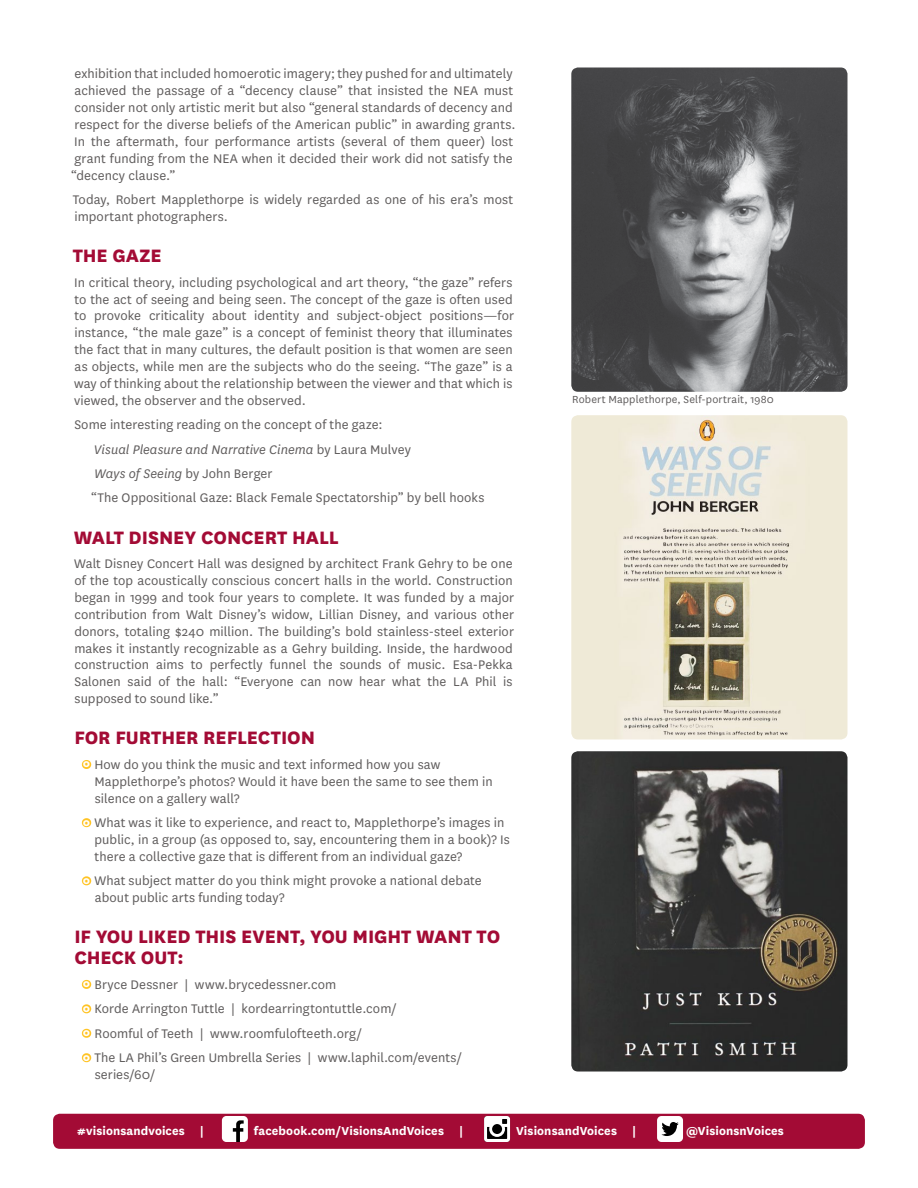
<style>
.page{position:relative;width:918px;height:1188px;background:#fff}
.page>*{position:absolute;margin:0;border:0;box-sizing:border-box;transform-origin:0 0}
.t1{font:800 21px/21px "National";letter-spacing:-.005em;color:#a30b35}
.t2{font:14.55px/17px "National";letter-spacing:.005em;color:#5f5c5c}
.t3{font:700 13.5px "National";letter-spacing:.01em;color:#fff}
.t4{font:12px "National";letter-spacing:.015em;color:#5f5c5c}
.s1{font-style:italic}
.s2{font-family:"Neutraface Text";font-weight:700;font-size:13.5px;color:#fff}
</style>
<div class="page">
<svg style="left:81px;top:760px;width:11px;height:9px"></svg>
<svg style="left:81px;top:818px;width:11px;height:10px"></svg>
<svg style="left:81px;top:876px;width:11px;height:10px"></svg>
<svg style="left:81px;top:979px;width:11px;height:10px"></svg>
<svg style="left:81px;top:1004px;width:11px;height:10px"></svg>
<svg style="left:81px;top:1028px;width:11px;height:10px"></svg>
<svg style="left:81px;top:1053px;width:11px;height:10px"></svg>
<div style="left:53px;top:1114px;width:812px;height:35px;background:#a30b35;border-radius:7px"></div>
<div style="left:222px;top:1116px;width:26px;height:26px;background:#fff;border-radius:4px"></div>
<svg style="left:233px;top:1120px;width:11px;height:22px"></svg>
<svg style="left:484px;top:1116px;width:26px;height:26px"></svg>
<div style="left:657px;top:1116px;width:26px;height:26px;background:#fff;border-radius:4px"></div>
<svg style="left:661px;top:1122px;width:18px;height:14px"></svg>
<img style="left:571px;top:415px;width:276px;height:324px">
<img style="left:571px;top:68px;width:276px;height:324px">
<img style="left:571px;top:751px;width:276px;height:321px">
<p class="t2" style="left:71px;top:65px;width:446px">exhibition that included homoerotic imagery; they pushed for and ultimately achieved the passage of a “decency clause” that insisted the NEA must consider not only artistic merit but also “general standards of decency and respect for the diverse beliefs of the American public” in awarding grants.<br>In the aftermath, four performance artists (several of them queer) lost grant funding from the NEA when it decided their work did not satisfy the “decency clause.”</p>
<p class="t2" style="left:73px;top:191px;width:442px">Today, Robert Mapplethorpe is widely regarded as one of his era’s most important photographers.</p>
<h1 class="t1" style="left:73px;top:244px;width:90px">THE GAZE</h1>
<p class="t2" style="left:74px;top:273px;width:441px;text-align:justify">In critical theory, including psychological and art theory, “the gaze” refers to the act of seeing and being seen. The concept of the gaze is often used to provoke criticality about identity and subject-object positions—for instance, “the male gaze” is a concept of feminist theory that illuminates the fact that in many cultures, the default position is that women are seen as objects, while men are the subjects who do the seeing. “The gaze” is a way of thinking about the relationship between the viewer and that which is viewed, the observer and the observed.</p>
<p class="t2" style="left:91px;top:412px;width:395px;line-height:24.5px;text-indent:-17px">Some interesting reading on the concept of the gaze:<br><span class="s1">Visual Pleasure and Narrative Cinema</span> by Laura Mulvey<br><span class="s1">Ways of Seeing</span> by John Berger<br>“The Oppositional Gaze: Black Female Spectatorship” by bell hooks</p>
<h1 class="t1" style="left:74px;top:525px;width:266px">WALT DISNEY CONCERT HALL</h1>
<p class="t2" style="left:74px;top:555px;width:442px;text-align:justify">Walt Disney Concert Hall was designed by architect Frank Gehry to be one of the top acoustically conscious concert halls in the world. Construction began in 1999 and took four years to complete. It was funded by a major contribution from Walt Disney’s widow, Lillian Disney, and various other donors, totaling $240 million. The building’s bold stainless-steel exterior makes it instantly recognizable as a Gehry building. Inside, the hardwood construction aims to perfectly funnel the sounds of music. Esa-Pekka Salonen said of the hall: “Everyone can now hear what the LA Phil is supposed to sound like.”</p>
<h1 class="t1" style="left:74px;top:726px;width:242px">FOR FURTHER REFLECTION</h1>
<p class="t2" style="left:94px;top:755px;width:400px;text-indent:-12px"><span class="s2">o</span> How do you think the music and text informed how you saw<br>Mapplethorpe’s photos? Would it have been the same to see them in silence on a gallery wall?</p>
<p class="t2" style="left:95px;top:813px;width:417px;text-indent:-12px"><span class="s2">o</span> What was it like to experience, and react to, Mapplethorpe’s images in public, in a group (as opposed to, say, encountering them in a book)? Is there a collective gaze that is different from an individual gaze?</p>
<p class="t2" style="left:95px;top:872px;width:389px;text-indent:-12px"><span class="s2">o</span> What subject matter do you think might provoke a national debate about public arts funding today?</p>
<h1 class="t1" style="left:74px;top:925px;width:428px">IF YOU LIKED THIS EVENT, YOU MIGHT WANT TO<br>CHECK OUT:</h1>
<p class="t2" style="left:83px;top:971px;width:381px;line-height:24.5px"><span class="s2">o</span> Bryce Dessner | www.brycedessner.com<br><span class="s2">o</span> Korde Arrington Tuttle | kordearringtontuttle.com/<br><span class="s2">o</span> Roomful of Teeth | www.roomfulofteeth.org/<br><span class="s2">o</span> The LA Phil’s Green Umbrella Series | www.laphil.com/events/</p>
<p class="t2" style="left:95px;top:1065px;width:62px">series/60/</p>
<p class="t4" style="left:572px;top:392px;width:203px">Robert Mapplethorpe, Self-portrait, 1980</p>
<p class="t3" style="left:77px;top:1122px;width:128px">#visionsandvoices |</p>
<p class="t3" style="left:254px;top:1122px;width:211px">facebook.com/VisionsAndVoices |</p>
<p class="t3" style="left:516px;top:1122px;width:122px">VisionsandVoices |</p>
<p class="t3" style="left:686px;top:1122px;width:99px">@VisionsnVoices</p>
</div>
